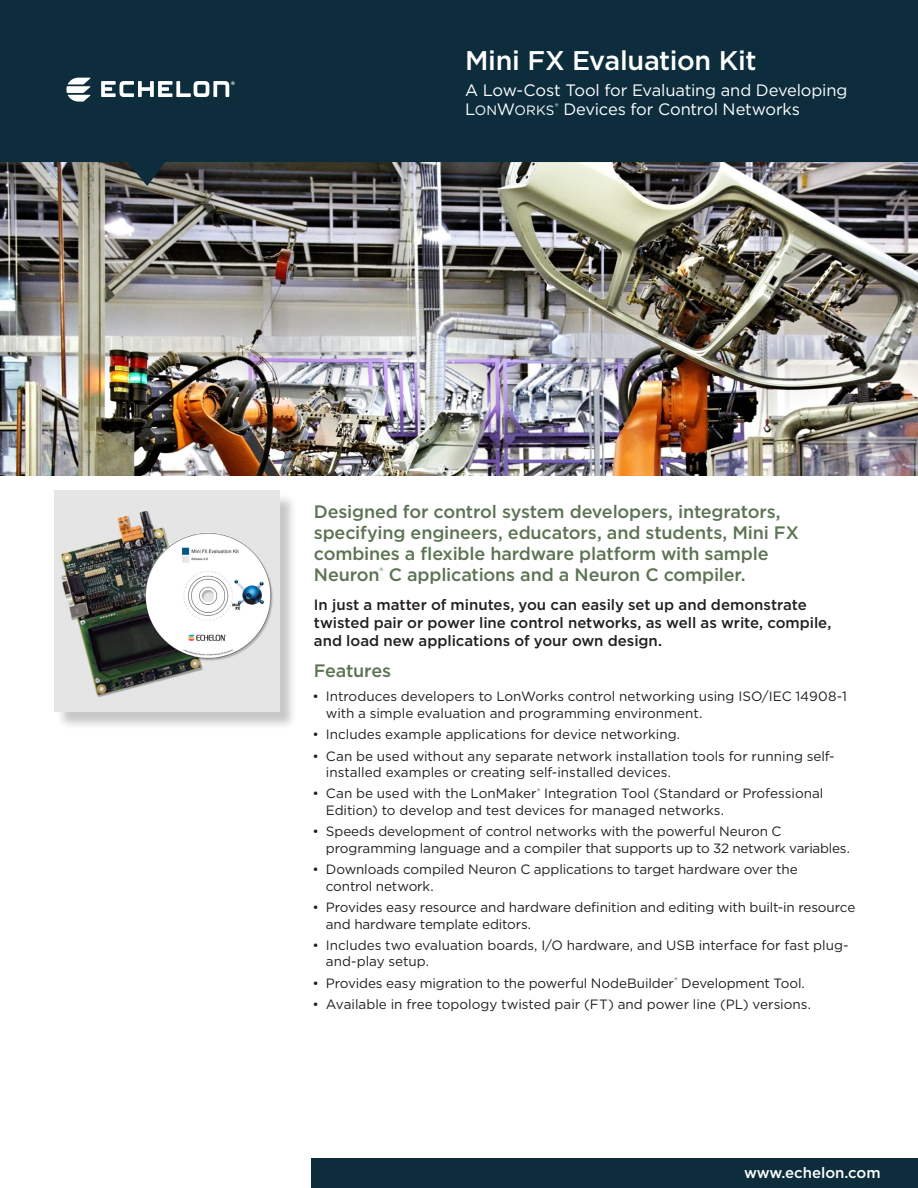
<style>
.page{position:relative;width:918px;height:1188px;background:#fff}
.page>*{position:absolute;margin:0;border:0;box-sizing:border-box;transform-origin:0 0}
.t1{font:500 27px "Gotham";letter-spacing:-.015em;color:#fff}
.t2{font:500 18px/21px "Gotham";letter-spacing:-.01em;color:#5c7453}
.t3{font:16.5px/19.5px "Gotham";letter-spacing:-.01em;color:#fff}
.t4{font:500 15px/18px "Gotham";color:#231f20}
.t5{font:500 15px "Gotham";color:#fff}
.t6{font:13.5px/16.5px "Gotham";letter-spacing:-.005em;color:#231f20}
.t7{font:700 5.1px "Helvetica";color:#fff}
.s1{font-size:13.5px}
</style>
<div class="page">
<img style="left:0;top:186px;width:918px;height:290px">
<svg style="left:0;top:0;width:918px;height:186px;background:#1a3543"></svg>
<div style="left:312px;top:1159px;width:606px;height:29px;background:#0d2d3d"></div>
<svg style="left:101px;top:81px;width:128px;height:16px"></svg>
<svg style="left:66px;top:78px;width:24px;height:24px"></svg>
<div style="left:56px;top:493px;width:242px;height:237px;background:#231f20;opacity:.25"></div>
<img style="left:54px;top:491px;width:225px;height:220px">
<p class="t7" style="left:231px;top:80px;width:5px">®</p>
<h1 class="t1" style="left:465px;top:48px;width:293px">Mini FX Evaluation Kit</h1>
<p class="t3" style="left:465px;top:80px;width:384px">A Low-Cost Tool for Evaluating and Developing<br>L<span class="s1">ON</span>W<span class="s1">ORKS</span><sup>®</sup> Devices for Control Networks</p>
<h2 class="t2" style="left:314px;top:503px;width:487px">Designed for control system developers, integrators, specifying engineers, educators, and students, Mini FX combines a flexible hardware platform with sample Neuron<sup>®</sup> C applications and a Neuron C compiler.</h2>
<p class="t4" style="left:314px;top:596px;width:519px">In just a matter of minutes, you can easily set up and demonstrate twisted pair or power line control networks, as well as write, compile, and load new applications of your own design.</p>
<h2 class="t2" style="left:314px;top:662px;width:79px">Features</h2>
<p class="t6" style="left:326px;top:688px;width:522px;text-indent:-14px">• Introduces developers to LonWorks control networking using ISO/IEC 14908-1 with a simple evaluation and programming environment.</p>
<p class="t6" style="left:312px;top:726px;width:369px">• Includes example applications for device networking.</p>
<p class="t6" style="left:326px;top:747px;width:510px;text-indent:-13px">• Can be used without any separate network installation tools for running self&shy;installed examples or creating self-installed devices.</p>
<p class="t6" style="left:326px;top:785px;width:499px;text-indent:-14px">• Can be used with the LonMaker<sup>®</sup> Integration Tool (Standard or Professional<br>Edition) to develop and test devices for managed networks.</p>
<p class="t6" style="left:326px;top:823px;width:526px;text-indent:-14px">• Speeds development of control networks with the powerful Neuron C programming language and a compiler that supports up to 32 network variables.</p>
<p class="t6" style="left:326px;top:861px;width:473px;text-indent:-14px">• Downloads compiled Neuron C applications to target hardware over the control network.</p>
<p class="t6" style="left:326px;top:899px;width:531px;text-indent:-14px">• Provides easy resource and hardware definition and editing with built-in resource and hardware template editors.</p>
<p class="t6" style="left:326px;top:937px;width:524px;text-indent:-14px">• Includes two evaluation boards, I/O hardware, and USB interface for fast plug&shy;and-play setup.</p>
<p class="t6" style="left:312px;top:974px;width:494px">• Provides easy migration to the powerful NodeBuilder<sup>®</sup> Development Tool.</p>
<p class="t6" style="left:312px;top:996px;width:500px">• Available in free topology twisted pair (FT) and power line (PL) versions.</p>
<p class="t5" style="left:744px;top:1166px;width:138px">www.echelon.com</p>
</div>
